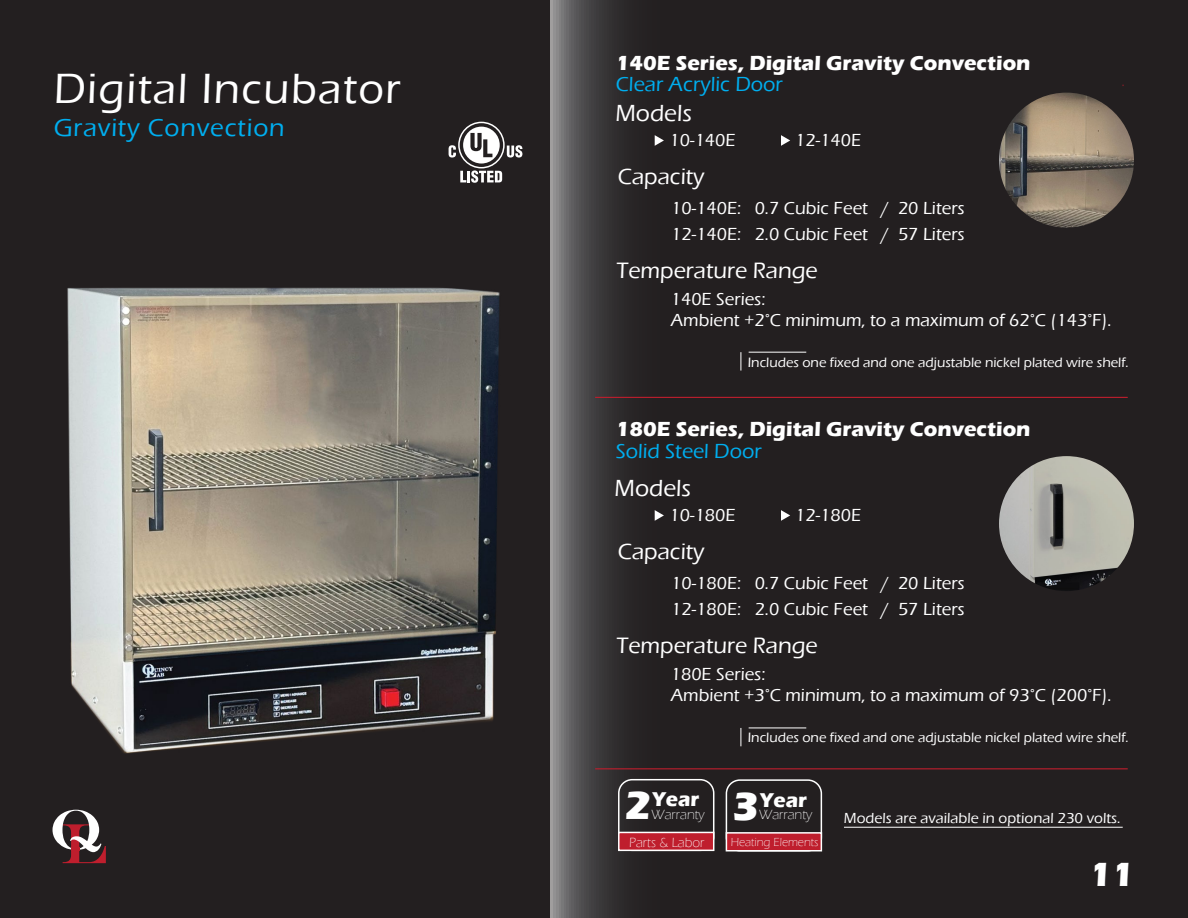
<style>
.page{position:relative;width:1188px;height:918px;background:#231f20}
.page>*{position:absolute;margin:0;border:0;box-sizing:border-box;transform-origin:0 0}
.t1{font:56.85px "Engravers";color:#fff}
.t2{font:500 43.5px "Eras ITC";letter-spacing:.035em;color:#fff}
.t3{font:700 41.1px "Eras ITC";color:#fff}
.t4{font:700 34.5px "Eras ITC";color:#fff}
.t5{font:500 25.5px "Eras ITC";letter-spacing:.035em;color:#00aeef}
.t6{font:500 24px "Eras ITC";color:#fff}
.t7{font:500 22.95px "Eras ITC";color:#fff}
.t8{font:700 21px "Eras ITC";color:#fff}
.t9{font:500 21px "Eras ITC";color:#00aeef}
.t10{font:700 20.55px "Eras ITC";color:#fff}
.t11{font:500 18px/21.6px "Eras ITC";color:#fff}
.t12{font:500 15px "Eras ITC";color:#fff}
.t13{font:500 13.95px "Eras ITC";color:#fff}
.t14{font:300 13.65px "Eras ITC";color:#fff}
.t15{font:300 12px "Eras ITC";color:#fff}
.s1{color:#bf1e2d}
</style>
<div class="page">
<svg style="left:71px;top:847px;width:8px;height:4px"></svg>
<svg style="left:460px;top:170px;width:42px;height:13px"></svg>
<svg style="left:507px;top:145px;width:16px;height:13px"></svg>
<div style="left:458px;top:122px;width:47px;height:46px;border:2px solid #fff;border-radius:50%"></div>
<div style="left:463px;top:127px;width:37px;height:37px;background:#fff;border-radius:50%"></div>
<svg style="left:449px;top:145px;width:7px;height:13px"></svg>
<svg style="left:470px;top:133px;width:22px;height:24px"></svg>
<svg style="left:550px;top:0;width:584px;height:918px"></svg>
<img style="left:67px;top:287px;width:433px;height:467px">
<hr style="left:595px;top:768px;width:533px;height:1px;background:#bf1e2d">
<hr style="left:595px;top:397px;width:533px;height:1px;background:#bf1e2d">
<svg style="left:655px;top:510px;width:9px;height:11px"></svg>
<svg style="left:781px;top:510px;width:9px;height:11px"></svg>
<svg style="left:655px;top:135px;width:9px;height:11px"></svg>
<svg style="left:781px;top:135px;width:9px;height:11px"></svg>
<svg style="left:741px;top:352px;width:1px;height:19px"></svg>
<hr style="left:749px;top:352px;width:57px;height:1px;background:#fff">
<svg style="left:741px;top:728px;width:1px;height:18px"></svg>
<hr style="left:749px;top:728px;width:57px;height:1px;background:#fff">
<div style="left:618px;top:779px;width:96px;height:72px;border:2px solid #fff;border-radius:14px"></div>
<div style="left:618px;top:832px;width:96px;height:19px;background:#bf1e2d;border:2px solid #fff"></div>
<div style="left:726px;top:779px;width:96px;height:73px;border:2px solid #fff;border-radius:14px"></div>
<div style="left:726px;top:832px;width:96px;height:20px;background:#bf1e2d;border:2px solid #fff"></div>
<img style="left:999px;top:93px;width:135px;height:135px;border-radius:68px">
<img style="left:999px;top:456px;width:135px;height:135px;border-radius:68px">
<hr style="left:844px;top:827px;width:279px;height:1px;background:#fff">
<h2 class="t2" style="left:54px;top:64px;width:349px">Digital Incubator</h2>
<h3 class="t5" style="left:54px;top:113px;width:232px">Gravity Convection</h3>
<h1 class="t1" style="left:48px;top:796px;width:61px">Q<span class="s1">L</span></h1>
<p class="t8" style="left:616px;top:51px;width:416px">140E Series, Digital Gravity Convection</p>
<p class="t9" style="left:616px;top:72px;width:169px">Clear Acrylic Door</p>
<h3 class="t6" style="left:615px;top:100px;width:78px">Models</h3>
<p class="t11" style="left:670px;top:129px;width:68px">10-140E</p>
<p class="t11" style="left:795px;top:129px;width:68px">12-140E</p>
<p class="t7" style="left:618px;top:163px;width:88px">Capacity</p>
<p class="t11" style="left:671px;top:195px;width:295px;line-height:26.4px">10-140E: 0.7 Cubic Feet / 20 Liters<br>12-140E: 2.0 Cubic Feet / 57 Liters</p>
<p class="t7" style="left:616px;top:257px;width:203px">Temperature Range</p>
<p class="t11" style="left:671px;top:288px;width:442px">140E Series:<br>Ambient +2°C minimum, to a maximum of 62°C (143°F).</p>
<p class="t13" style="left:748px;top:354px;width:382px">Includes one fixed and one adjustable nickel plated wire shelf.</p>
<p class="t8" style="left:616px;top:417px;width:416px">180E Series, Digital Gravity Convection</p>
<p class="t9" style="left:616px;top:440px;width:148px">Solid Steel Door</p>
<h3 class="t6" style="left:615px;top:474px;width:78px">Models</h3>
<p class="t11" style="left:670px;top:504px;width:68px">10-180E</p>
<p class="t11" style="left:795px;top:504px;width:68px">12-180E</p>
<p class="t7" style="left:618px;top:538px;width:88px">Capacity</p>
<p class="t11" style="left:671px;top:570px;width:295px;line-height:26.4px">10-180E: 0.7 Cubic Feet / 20 Liters<br>12-180E: 2.0 Cubic Feet / 57 Liters</p>
<p class="t7" style="left:616px;top:632px;width:203px">Temperature Range</p>
<p class="t11" style="left:671px;top:663px;width:442px">180E Series:<br>Ambient +3°C minimum, to a maximum of 93°C (200°F).</p>
<p class="t13" style="left:748px;top:730px;width:382px">Includes one fixed and one adjustable nickel plated wire shelf.</p>
<h3 class="t3" style="left:625px;top:782px;width:28px">2</h3>
<p class="t10" style="left:653px;top:788px;width:48px">Year</p>
<p class="t14" style="left:629px;top:835px;width:77px">Parts &amp; Labor</p>
<p class="t14" style="left:651px;top:807px;width:55px">Warranty</p>
<h3 class="t3" style="left:732px;top:782px;width:28px">3</h3>
<p class="t10" style="left:760px;top:788px;width:48px">Year</p>
<p class="t15" style="left:731px;top:836px;width:89px">Heating Elements</p>
<p class="t14" style="left:759px;top:807px;width:55px">Warranty</p>
<p class="t12" style="left:844px;top:810px;width:278px">Models are available in optional 230 volts.</p>
<h3 class="t4" style="left:1089px;top:855px;width:46px">11</h3>
</div>
